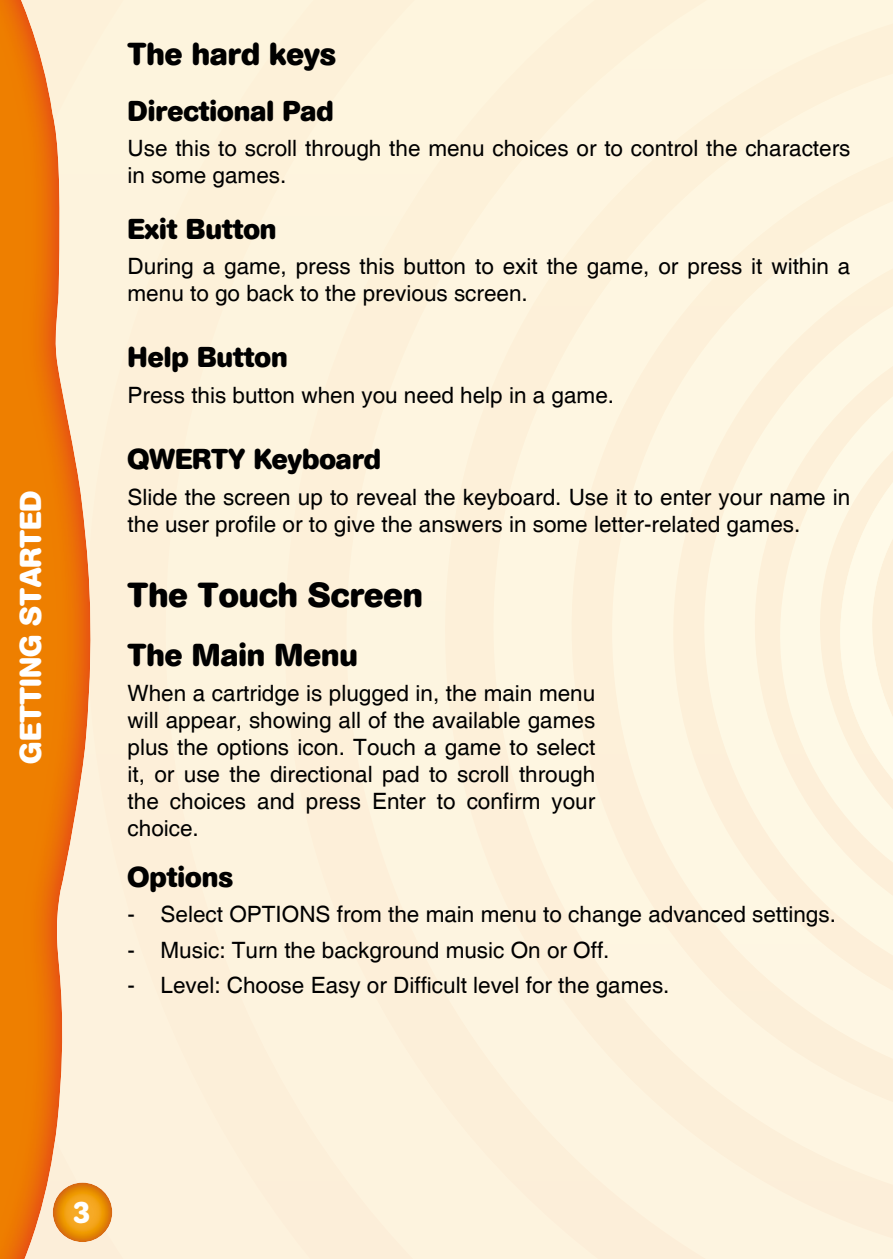
<style>
.page{position:relative;width:893px;height:1259px;background:#fff}
.page>*{position:absolute;margin:0;border:0;box-sizing:border-box;transform-origin:0 0}
.t1{font:700 34.5px "AG Book Rounded";color:#000}
.t2{font:700 31.5px "AG Book Rounded";color:#000}
.t3{font:700 30px "AG Book Rounded";color:#fff}
.t4{font:700 28.5px "AG Book Rounded";color:#000}
.t5{font:22.5px/27px "Helvetica";color:#000}
</style>
<div class="page">
<div style="left:94px;top:0;width:799px;height:1259px;background:#fdf4de"></div>
<img style="left:53px;top:1182px;width:59px;height:60px;border-radius:50%">
<img style="left:0;top:0;width:94px;height:1259px">
<svg style="left:74px;top:1201px;width:15px;height:22px"></svg>
<h3 class="t3" style="left:13px;top:764px;width:275px;rotate:-90deg">GETTING STARTED</h3>
<h2 class="t2" style="left:128px;top:36px;width:210px">The hard keys</h2>
<p class="t4" style="left:128px;top:94px;width:207px">Directional Pad</p>
<p class="t5" style="left:128px;top:135px;width:724px">Use this to scroll through the menu choices or to control the characters in some games.</p>
<p class="t4" style="left:128px;top:212px;width:151px">Exit Button</p>
<p class="t5" style="left:128px;top:253px;width:724px">During a game, press this button to exit the game, or press it within a menu to go back to the previous screen.</p>
<p class="t4" style="left:128px;top:341px;width:162px">Help Button</p>
<p class="t5" style="left:128px;top:382px;width:488px">Press this button when you need help in a game.</p>
<p class="t4" style="left:128px;top:443px;width:255px">QWERTY Keyboard</p>
<p class="t5" style="left:128px;top:484px;width:724px">Slide the screen up to reveal the keyboard. Use it to enter your name in the user profile or to give the answers in some letter-related games.</p>
<h1 class="t1" style="left:128px;top:574px;width:297px">The Touch Screen</h1>
<h2 class="t2" style="left:128px;top:636px;width:232px">The Main Menu</h2>
<p class="t5" style="left:128px;top:680px;width:469px;text-align:justify">When a cartridge is plugged in, the main menu will appear, showing all of the available games plus the options icon. Touch a game to select it, or use the directional pad to scroll through the choices and press Enter to confirm your choice.</p>
<p class="t4" style="left:128px;top:860px;width:107px">Options</p>
<p class="t5" style="left:128px;top:901px;width:710px">- Select OPTIONS from the main menu to change advanced settings.</p>
<p class="t5" style="left:128px;top:937px;width:483px">- Music: Turn the background music On or Off.</p>
<p class="t5" style="left:128px;top:972px;width:543px">- Level: Choose Easy or Difficult level for the games.</p>
</div>
